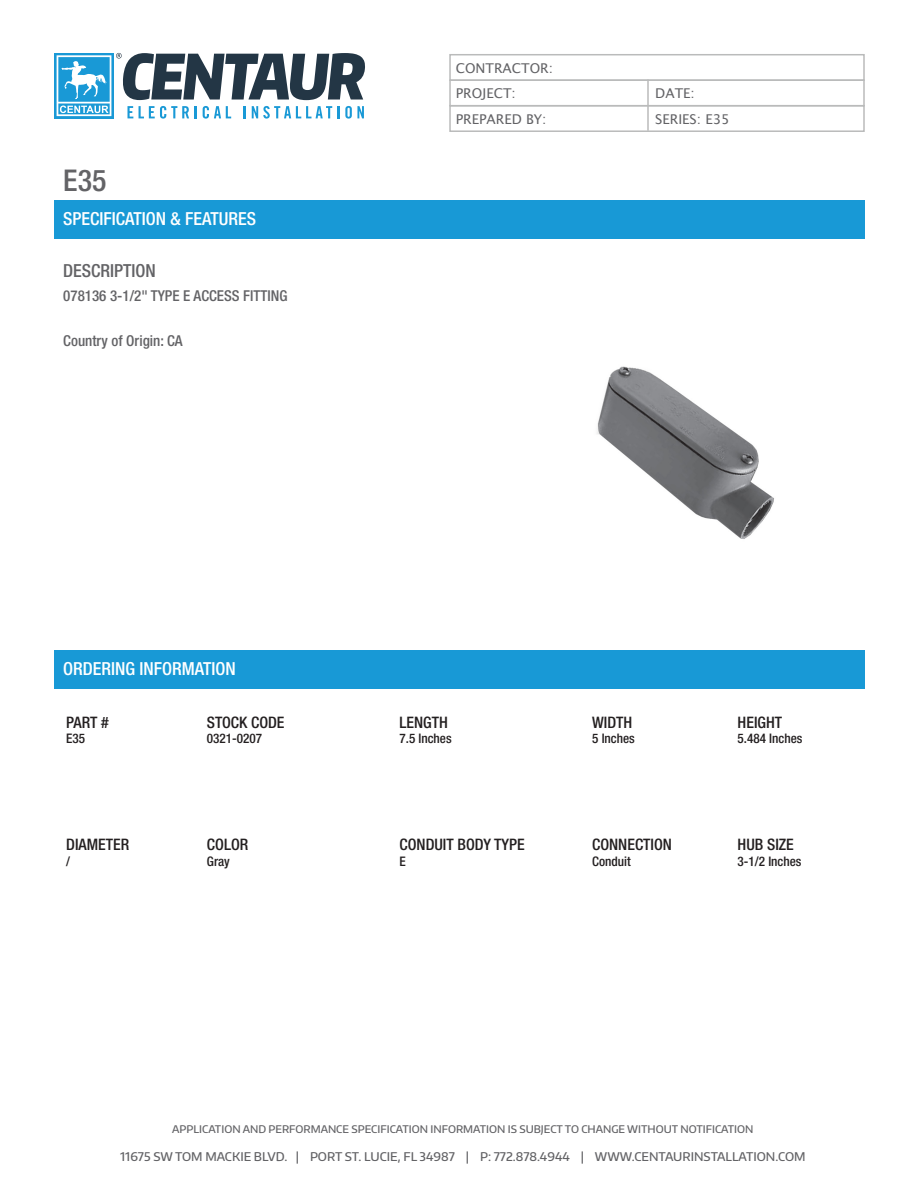
<style>
.page{position:relative;width:918px;height:1188px;background:#fff}
.page>*{position:absolute;margin:0;border:0;box-sizing:border-box;transform-origin:0 0}
.t1{font:500 condensed 30px "Helvetica Neue";color:#636366}
.t2{font:500 condensed 18px "Helvetica Neue";color:#fff}
.t3{font:500 condensed 18px "Helvetica Neue";color:#636366}
.t4{font:500 condensed 15.9px "Helvetica Neue";color:#231f20}
.t5{font:500 condensed 15px "Helvetica Neue";color:#636366}
.t6{font:13.5px "Lucida Grande";color:#636366}
.t7{font:500 condensed 13.2px "Helvetica Neue";color:#231f20}
.t8{font:500 12px "Encode Sans Normal";color:#636366}
.t9{font:500 10.5px "Encode Sans Normal";color:#636366}
</style>
<div class="page">
<svg style="left:54px;top:53px;width:3px;height:65px"></svg>
<svg style="left:57px;top:53px;width:308px;height:65px"></svg>
<div style="left:449px;top:54px;width:416px;height:27px;border:2px solid #babbbb"></div>
<div style="left:449px;top:79px;width:416px;height:27px;border:2px solid #babbbb"></div>
<hr style="left:647px;top:80px;width:2px;height:25px;background:#babbbb">
<div style="left:449px;top:105px;width:416px;height:27px;border:2px solid #babbbb"></div>
<hr style="left:647px;top:106px;width:2px;height:24px;background:#babbbb">
<div style="left:54px;top:200px;width:811px;height:39px;background:#1899d6"></div>
<div style="left:54px;top:650px;width:811px;height:39px;background:#1899d6"></div>
<img style="left:597px;top:366px;width:177px;height:173px">
<p class="t1" style="left:63px;top:163px;width:45px">E35</p>
<p class="t2" style="left:63px;top:208px;width:195px">SPECIFICATION &amp; FEATURES</p>
<p class="t3" style="left:63px;top:260px;width:94px">DESCRIPTION</p>
<p class="t5" style="left:63px;top:286px;width:226px">078136 3-1/2" TYPE E ACCESS FITTING</p>
<p class="t5" style="left:63px;top:331px;width:121px">Country of Origin: CA</p>
<p class="t6" style="left:456px;top:60px;width:99px">CONTRACTOR:</p>
<p class="t6" style="left:456px;top:86px;width:62px">PROJECT:</p>
<p class="t6" style="left:655px;top:86px;width:41px">DATE:</p>
<p class="t6" style="left:456px;top:111px;width:92px">PREPARED BY:</p>
<p class="t6" style="left:655px;top:111px;width:76px">SERIES: E35</p>
<p class="t2" style="left:63px;top:658px;width:174px">ORDERING INFORMATION</p>
<p class="t4" style="left:66px;top:712px;width:44px">PART #</p>
<p class="t7" style="left:66px;top:731px;width:21px">E35</p>
<p class="t4" style="left:207px;top:712px;width:79px">STOCK CODE</p>
<p class="t7" style="left:207px;top:731px;width:57px">0321-0207</p>
<p class="t4" style="left:400px;top:712px;width:50px">LENGTH</p>
<p class="t7" style="left:400px;top:731px;width:54px">7.5 Inches</p>
<p class="t4" style="left:592px;top:712px;width:42px">WIDTH</p>
<p class="t7" style="left:592px;top:731px;width:44px">5 Inches</p>
<p class="t4" style="left:738px;top:712px;width:46px">HEIGHT</p>
<p class="t7" style="left:738px;top:731px;width:66px">5.484 Inches</p>
<p class="t4" style="left:66px;top:835px;width:65px">DIAMETER</p>
<p class="t7" style="left:66px;top:854px;width:5px">/</p>
<p class="t4" style="left:207px;top:835px;width:43px">COLOR</p>
<p class="t7" style="left:207px;top:854px;width:24px">Gray</p>
<p class="t4" style="left:400px;top:835px;width:127px">CONDUIT BODY TYPE</p>
<p class="t7" style="left:400px;top:854px;width:8px">E</p>
<p class="t4" style="left:592px;top:835px;width:81px">CONNECTION</p>
<p class="t7" style="left:592px;top:854px;width:40px">Conduit</p>
<p class="t4" style="left:738px;top:835px;width:58px">HUB SIZE</p>
<p class="t7" style="left:738px;top:854px;width:65px">3-1/2 Inches</p>
<p class="t9" style="left:172px;top:1122px;width:583px">APPLICATION AND PERFORMANCE SPECIFICATION INFORMATION IS SUBJECT TO CHANGE WITHOUT NOTIFICATION</p>
<p class="t8" style="left:120px;top:1149px;width:687px">11675 SW TOM MACKIE BLVD. | PORT ST. LUCIE, FL 34987 | P: 772.878.4944 | WWW.CENTAURINSTALLATION.COM</p>
</div>
